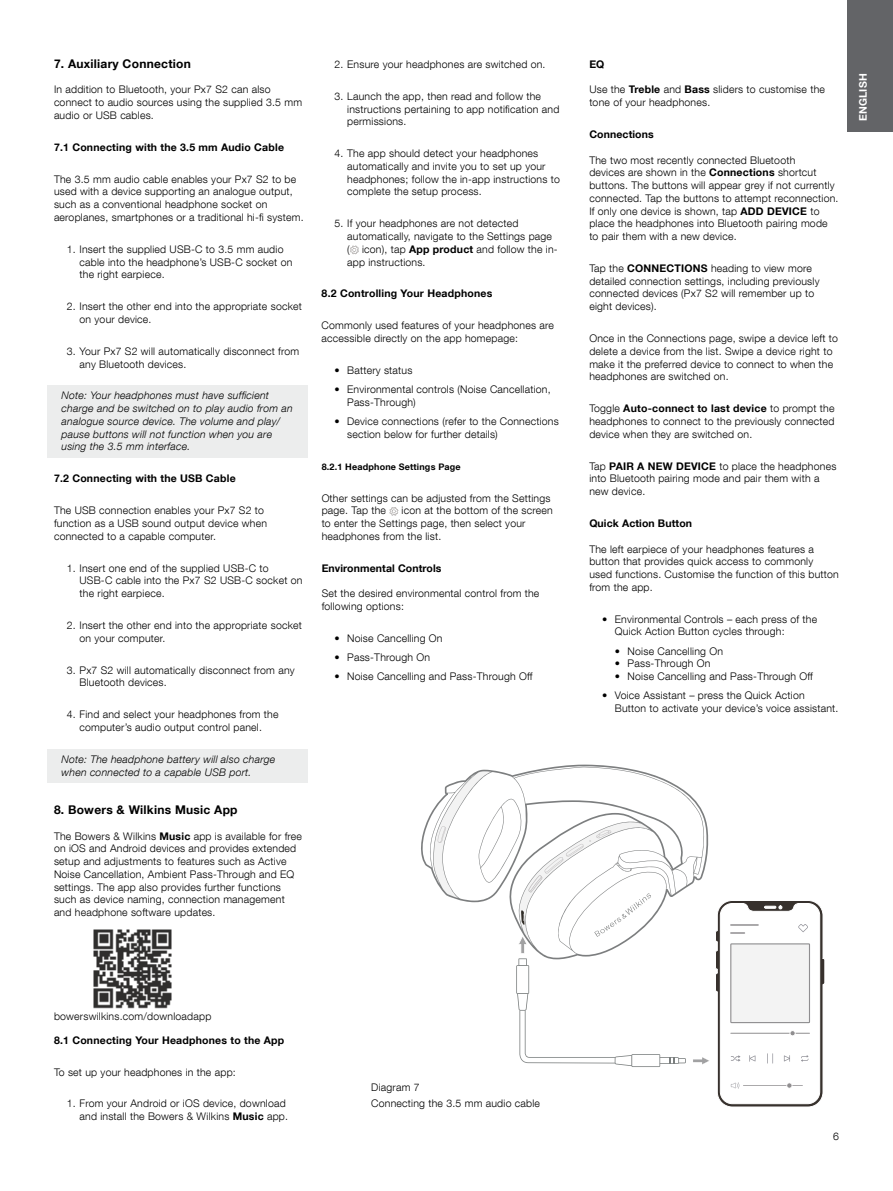
<style>
.page{position:relative;width:893px;height:1191px;background:#fff}
.page>*{position:absolute;margin:0;border:0;box-sizing:border-box;transform-origin:0 0}
.t1{font:700 12px "Helvetica Neue LT Com";letter-spacing:.02em;color:#000}
.t2{font:300 10.5px/12.8px "Helvetica Neue LT Com";letter-spacing:.02em;color:#000}
.t3{font:italic 300 10.5px/12.8px "Helvetica Neue LT Com";letter-spacing:.02em;color:#000}
.t4{font:700 10.5px "Helvetica Neue LT Com";letter-spacing:.02em;color:#000}
.t5{font:700 10.5px "Helvetica Neue LT Com";letter-spacing:.02em;color:#fff}
.t6{font:700 9px "Helvetica Neue LT Com";letter-spacing:.02em;color:#000}
.s1{font-weight:700}
</style>
<div class="page">
<div style="left:847px;top:0;width:46px;height:132px;background:#636467"></div>
<div style="left:48px;top:385px;width:260px;height:73px;background:#eceded"></div>
<div style="left:48px;top:749px;width:260px;height:34px;background:#eceded"></div>
<img style="left:93px;top:929px;width:79px;height:80px">
<svg style="left:350px;top:245px;width:9px;height:9px"></svg>
<svg style="left:389px;top:507px;width:9px;height:9px"></svg>
<svg style="left:421px;top:764px;width:288px;height:124px"></svg>
<svg style="left:693px;top:1057px;width:16px;height:7px"></svg>
<svg style="left:433px;top:771px;width:253px;height:296px"></svg>
<svg style="left:716px;top:900px;width:109px;height:207px"></svg>
<p class="t1" style="left:54px;top:59px;width:138px">7. Auxiliary Connection</p>
<p class="t2" style="left:54px;top:83px;width:250px">In addition to Bluetooth, your Px7 S2 can also connect to audio sources using the supplied 3.5 mm audio or USB cables.</p>
<p class="t4" style="left:54px;top:143px;width:232px">7.1 Connecting with the 3.5 mm Audio Cable</p>
<p class="t2" style="left:54px;top:172px;width:251px">The 3.5 mm audio cable enables your Px7 S2 to be used with a device supporting an analogue output, such as a conventional headphone socket on aeroplanes, smartphones or a traditional hi-fi system.</p>
<p class="t2" style="left:80px;top:242px;width:214px;text-indent:-13px">1. Insert the supplied USB-C to 3.5 mm audio cable into the headphone’s USB-C socket on the right earpiece.</p>
<p class="t2" style="left:80px;top:301px;width:224px;text-indent:-13px">2. Insert the other end into the appropriate socket on your device.</p>
<p class="t2" style="left:80px;top:344px;width:221px;text-indent:-13px">3. Your Px7 S2 will automatically disconnect from any Bluetooth devices.</p>
<p class="t3" style="left:62px;top:389px;width:233px">Note: Your headphones must have sufficient charge and be switched on to play audio from an analogue source device. The volume and play/ pause buttons will not function when you are using the 3.5 mm interface.</p>
<p class="t4" style="left:54px;top:475px;width:183px">7.2 Connecting with the USB Cable</p>
<p class="t2" style="left:54px;top:504px;width:214px">The USB connection enables your Px7 S2 to function as a USB sound output device when connected to a capable computer.</p>
<p class="t2" style="left:80px;top:561px;width:224px;text-indent:-13px">1. Insert one end of the supplied USB-C to<br>USB-C cable into the Px7 S2 USB-C socket on the right earpiece.</p>
<p class="t2" style="left:80px;top:620px;width:224px;text-indent:-13px">2. Insert the other end into the appropriate socket on your computer.</p>
<p class="t2" style="left:80px;top:663px;width:217px;text-indent:-13px">3. Px7 S2 will automatically disconnect from any<br>Bluetooth devices.</p>
<p class="t2" style="left:67px;top:709px;width:213px;text-align:center">4. Find and select your headphones from the computer’s audio output control panel.</p>
<p class="t3" style="left:62px;top:754px;width:215px">Note: The headphone battery will also charge when connected to a capable USB port.</p>
<p class="t1" style="left:54px;top:805px;width:185px">8. Bowers &amp; Wilkins Music App</p>
<p class="t2" style="left:54px;top:830px;width:250px">The Bowers &amp; Wilkins <span class="s1">Music</span> app is available for free on iOS and Android devices and provides extended setup and adjustments to features such as Active Noise Cancellation, Ambient Pass-Through and EQ settings. The app also provides further functions such as device naming, connection management and headphone software updates.</p>
<p class="t2" style="left:334px;top:59px;width:213px">2. Ensure your headphones are switched on.</p>
<p class="t2" style="left:347px;top:89px;width:214px;text-indent:-13px">3. Launch the app, then read and follow the instructions pertaining to app notification and permissions.</p>
<p class="t2" style="left:347px;top:148px;width:214px;text-indent:-13px">4. The app should detect your headphones automatically and invite you to set up your headphones; follow the in-app instructions to complete the setup process.</p>
<p class="t2" style="left:347px;top:217px;width:212px;text-indent:-13px">5. If your headphones are not detected automatically, navigate to the Settings page<br>( icon), tap <span class="s1">App product</span> and follow the in&shy;app instructions.</p>
<p class="t4" style="left:322px;top:290px;width:172px">8.2 Controlling Your Headphones</p>
<p class="t2" style="left:322px;top:319px;width:234px">Commonly used features of your headphones are accessible directly on the app homepage:</p>
<p class="t2" style="left:334px;top:365px;width:80px">• Battery status</p>
<p class="t2" style="left:347px;top:384px;width:205px;text-indent:-13px">• Environmental controls (Noise Cancellation,<br>Pass-Through)</p>
<p class="t2" style="left:347px;top:416px;width:213px;text-indent:-13px">• Device connections (refer to the Connections section below for further details)</p>
<p class="t6" style="left:322px;top:463px;width:141px">8.2.1 Headphone Settings Page</p>
<p class="t2" style="left:322px;top:491px;width:230px">Other settings can be adjusted from the Settings page. Tap the</p>
<p class="t2" style="left:322px;top:504px;width:233px;text-indent:80px">icon at the bottom of the screen to enter the Settings page, then select your headphones from the list.</p>
<p class="t4" style="left:322px;top:564px;width:121px">Environmental Controls</p>
<p class="t2" style="left:322px;top:587px;width:219px">Set the desired environmental control from the following options:</p>
<p class="t2" style="left:334px;top:632px;width:110px">• Noise Cancelling On</p>
<p class="t2" style="left:334px;top:652px;width:97px">• Pass-Through On</p>
<p class="t2" style="left:334px;top:671px;width:200px">• Noise Cancelling and Pass-Through Off</p>
<p class="t4" style="left:589px;top:60px;width:17px">EQ</p>
<p class="t2" style="left:589px;top:83px;width:237px">Use the <span class="s1">Treble</span> and <span class="s1">Bass</span> sliders to customise the tone of your headphones.</p>
<p class="t4" style="left:589px;top:130px;width:66px">Connections</p>
<p class="t2" style="left:589px;top:153px;width:251px">The two most recently connected Bluetooth<br>devices are shown in the <span class="s1">Connections</span> shortcut buttons. The buttons will appear grey if not currently connected. Tap the buttons to attempt reconnection.<br>If only one device is shown, tap <span class="s1">ADD DEVICE</span> to place the headphones into Bluetooth pairing mode to pair them with a new device.</p>
<p class="t2" style="left:589px;top:262px;width:232px">Tap the <span class="s1">CONNECTIONS</span> heading to view more detailed connection settings, including previously connected devices (Px7 S2 will remember up to eight devices).</p>
<p class="t2" style="left:589px;top:332px;width:250px">Once in the Connections page, swipe a device left to delete a device from the list. Swipe a device right to make it the preferred device to connect to when the headphones are switched on.</p>
<p class="t2" style="left:589px;top:403px;width:247px;text-align:justify">Toggle <span class="s1">Auto-connect to last device</span> to prompt the headphones to connect to the previously connected device when they are switched on.</p>
<p class="t2" style="left:589px;top:460px;width:249px">Tap <span class="s1">PAIR A NEW DEVICE</span> to place the headphones into Bluetooth pairing mode and pair them with a new device.</p>
<p class="t4" style="left:589px;top:519px;width:104px">Quick Action Button</p>
<p class="t2" style="left:589px;top:542px;width:251px">The left earpiece of your headphones features a button that provides quick access to commonly<br>used functions. Customise the function of this button from the app.</p>
<p class="t2" style="left:615px;top:613px;width:204px;text-indent:-13px">• Environmental Controls – each press of the<br>Quick Action Button cycles through:</p>
<p class="t2" style="left:615px;top:645px;width:110px">• Noise Cancelling On</p>
<p class="t2" style="left:615px;top:658px;width:97px">• Pass-Through On</p>
<p class="t2" style="left:615px;top:671px;width:200px">• Noise Cancelling and Pass-Through Off</p>
<p class="t2" style="left:615px;top:690px;width:225px;text-indent:-13px">• Voice Assistant – press the Quick Action<br>Button to activate your device’s voice assistant.</p>
<p class="t5" style="left:859px;top:121px;width:49px;rotate:-90deg">ENGLISH</p>
<p class="t2" style="left:54px;top:1009px;width:159px">bowerswilkins.com/downloadapp</p>
<p class="t4" style="left:54px;top:1036px;width:232px">8.1 Connecting Your Headphones to the App</p>
<p class="t2" style="left:54px;top:1065px;width:183px">To set up your headphones in the app:</p>
<p class="t2" style="left:67px;top:1097px;width:223px;text-align:right">1. From your Android or iOS device, download and install the Bowers &amp; Wilkins <span class="s1">Music</span> app.</p>
<p class="t2" style="left:371px;top:1078px;width:170px;line-height:16.5px">Diagram 7<br>Connecting the 3.5 mm audio cable</p>
<p class="t2" style="left:833px;top:1130px;width:7px">6</p>
</div>
